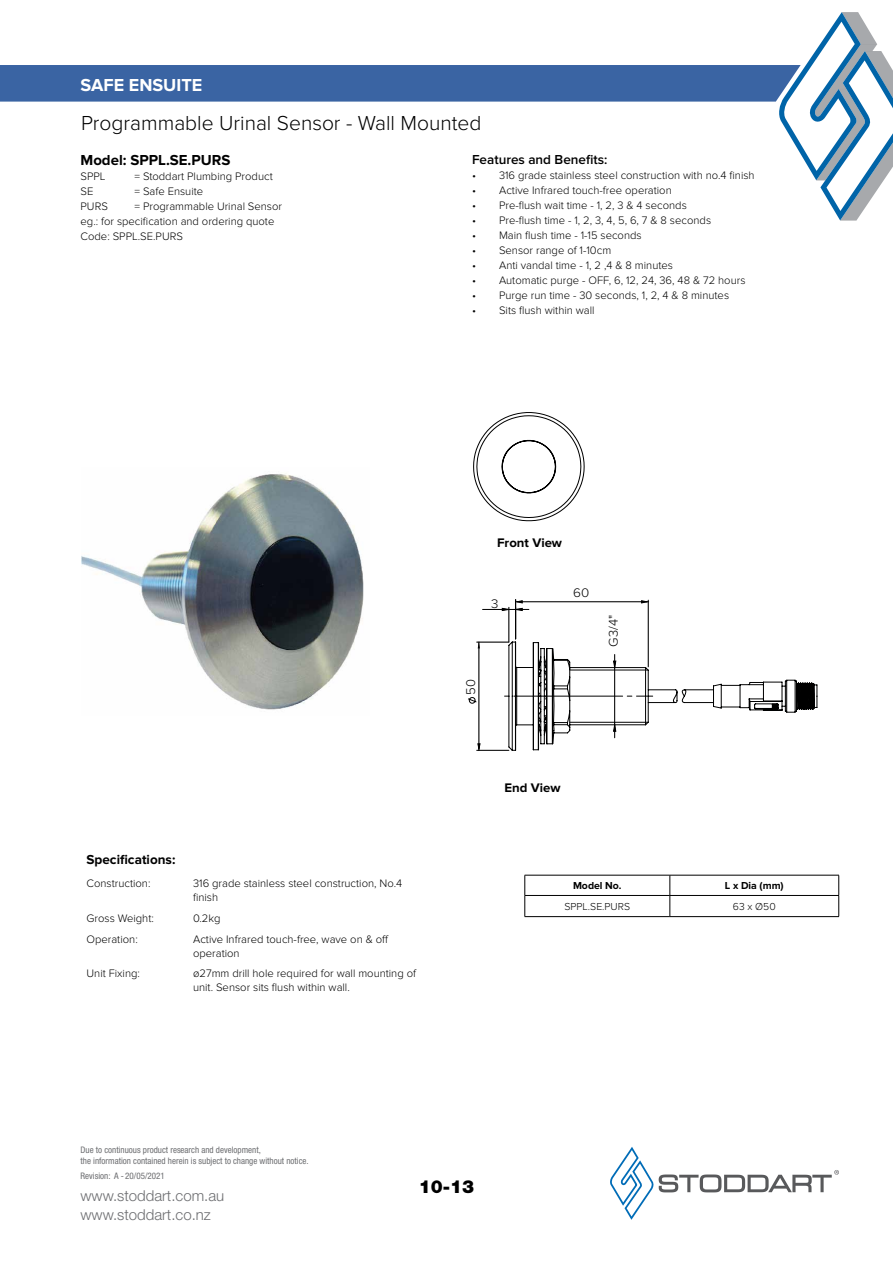
<style>
.page{position:relative;width:893px;height:1263px;background:#fff}
.page>*{position:absolute;margin:0;border:0;box-sizing:border-box;transform-origin:0 0}
.t1{font:300 21px "Proxima Nova";color:#000}
.t2{font:700 18px "Proxima Nova";color:#fff}
.t3{font:900 18px "Helvetica Neue LT Std";color:#000}
.t4{font:300 15px/19.5px "Helvetica Neue";color:#6d6e71}
.t5{font:700 15px "Proxima Nova";color:#000}
.t6{font:600 13.5px "Proxima Nova";color:#000}
.t7{font:700 13.5px "Proxima Nova";color:#000}
.t8{font:300 13.2px "Proxima Nova";color:#010101}
.t9{font:700 12.9px "Proxima Nova";color:#000}
.t10{font:300 12.9px "Proxima Nova";color:#010101;scale:1.05 1}
.t11{font:300 11.25px/13.5px "Proxima Nova";color:#000}
.t12{font:300 10.5px "Proxima Nova";color:#000}
.t13{font:700 10.5px "Proxima Nova";color:#000}
.t14{font:condensed 9px/10.8px "Helvetica Neue LT Pro";color:#6d6e71}
</style>
<div class="page">
<svg style="left:610px;top:1147px;width:229px;height:73px"></svg>
<svg style="left:0;top:12px;width:893px;height:209px"></svg>
<img style="left:81px;top:474px;width:283px;height:236px">
<svg style="left:468px;top:697px;width:9px;height:7px"></svg>
<svg style="left:477px;top:743px;width:4px;height:6px"></svg>
<svg style="left:641px;top:600px;width:7px;height:4px"></svg>
<hr style="left:477px;top:642px;width:32px;height:1px;background:#000">
<hr style="left:477px;top:750px;width:32px;height:1px;background:#000">
<hr style="left:479px;top:642px;width:1px;height:108px;background:#000">
<hr style="left:648px;top:600px;width:1px;height:67px;background:#000">
<hr style="left:516px;top:601px;width:132px;height:1px;background:#000">
<hr style="left:515px;top:607px;width:1px;height:32px;background:#000">
<hr style="left:509px;top:607px;width:1px;height:35px;background:#000">
<svg style="left:483px;top:600px;width:46px;height:11px"></svg>
<svg style="left:478px;top:642px;width:2px;height:6px"></svg>
<svg style="left:473px;top:412px;width:112px;height:109px"></svg>
<svg style="left:505px;top:641px;width:313px;height:110px"></svg>
<hr style="left:525px;top:875px;width:145px;height:1px;background:#000">
<hr style="left:670px;top:875px;width:169px;height:1px;background:#000">
<hr style="left:525px;top:895px;width:145px;height:1px;background:#000">
<svg style="left:525px;top:875px;width:1px;height:41px"></svg>
<hr style="left:670px;top:895px;width:169px;height:1px;background:#000">
<svg style="left:670px;top:875px;width:1px;height:41px"></svg>
<svg style="left:838px;top:875px;width:1px;height:41px"></svg>
<hr style="left:525px;top:916px;width:145px;height:1px;background:#000">
<hr style="left:670px;top:916px;width:169px;height:1px;background:#000">
<h2 class="t2" style="left:81px;top:74px;width:123px">SAFE ENSUITE</h2>
<h1 class="t1" style="left:81px;top:111px;width:402px">Programmable Urinal Sensor - Wall Mounted</h1>
<h3 class="t5" style="left:81px;top:151px;width:151px">Model: SPPL.SE.PURS</h3>
<p class="t11" style="left:81px;top:169px;width:27px">SPPL</p>
<p class="t11" style="left:135px;top:169px;width:140px">= Stoddart Plumbing Product</p>
<p class="t11" style="left:81px;top:184px;width:14px">SE</p>
<p class="t11" style="left:135px;top:184px;width:70px">= Safe Ensuite</p>
<p class="t11" style="left:81px;top:199px;width:29px">PURS</p>
<p class="t6" style="left:472px;top:151px;width:137px">Features and Benefits:</p>
<p class="t11" style="left:472px;top:168px;width:284px">• 316 grade stainless steel construction with no.4 finish</p>
<p class="t11" style="left:472px;top:183px;width:201px">• Active Infrared touch-free operation</p>
<p class="t11" style="left:472px;top:198px;width:216px">• Pre-flush wait time - 1, 2, 3 &amp; 4 seconds</p>
<p class="t11" style="left:472px;top:213px;width:241px">• Pre-flush time - 1, 2, 3, 4, 5, 6, 7 &amp; 8 seconds</p>
<p class="t11" style="left:472px;top:228px;width:171px">• Main flush time - 1-15 seconds</p>
<p class="t11" style="left:472px;top:243px;width:141px">• Sensor range of 1-10cm</p>
<p class="t11" style="left:472px;top:258px;width:202px">• Anti vandal time - 1, 2 ,4 &amp; 8 minutes</p>
<p class="t11" style="left:472px;top:273px;width:275px">• Automatic purge - OFF, 6, 12, 24, 36, 48 &amp; 72 hours</p>
<p class="t11" style="left:472px;top:288px;width:259px">• Purge run time - 30 seconds, 1, 2, 4 &amp; 8 minutes</p>
<p class="t11" style="left:472px;top:303px;width:124px">• Sits flush within wall</p>
<p class="t11" style="left:81px;top:199px;width:203px;line-height:15px;text-indent:54px">= Programmable Urinal Sensor eg.: for specification and ordering quote<br>Code: SPPL.SE.PURS</p>
<p class="t7" style="left:87px;top:852px;width:90px">Specifications:</p>
<p class="t11" style="left:87px;top:877px;width:65px">Construction:</p>
<p class="t11" style="left:193px;top:877px;width:211px">316 grade stainless steel construction, No.4 finish</p>
<p class="t11" style="left:87px;top:911px;width:69px">Gross Weight:</p>
<p class="t11" style="left:193px;top:911px;width:29px">0.2kg</p>
<p class="t11" style="left:87px;top:933px;width:53px">Operation:</p>
<p class="t11" style="left:193px;top:933px;width:197px">Active Infrared touch-free, wave on &amp; off operation</p>
<p class="t11" style="left:87px;top:967px;width:55px">Unit Fixing:</p>
<p class="t11" style="left:193px;top:967px;width:225px">ø27mm drill hole required for wall mounting of unit. Sensor sits flush within wall.</p>
<p class="t9" style="left:497px;top:535px;width:66px">Front View</p>
<p class="t10" style="left:491px;top:596px;width:8px">3</p>
<p class="t10" style="left:573px;top:586px;width:17px">60</p>
<p class="t8" style="left:463px;top:695px;width:17px;rotate:-90deg">50</p>
<p class="t8" style="left:606px;top:646px;width:33px;rotate:-90deg">G3/4"</p>
<p class="t9" style="left:505px;top:780px;width:58px">End View</p>
<p class="t13" style="left:573px;top:880px;width:50px">Model No.</p>
<p class="t13" style="left:725px;top:880px;width:60px">L x Dia (mm)</p>
<p class="t12" style="left:565px;top:900px;width:67px">SPPL.SE.PURS</p>
<p class="t12" style="left:733px;top:900px;width:44px">63 x Ø50</p>
<p class="t14" style="left:81px;top:1144px;width:230px">Due to continuous product research and development,<br>the information contained herein is subject to change without notice.</p>
<h3 class="t4" style="left:81px;top:1185px;width:145px">www.stoddart.com.au www.stoddart.co.nz</h3>
<p class="t14" style="left:81px;top:1170px;width:86px">Revision: A -20/05/2021</p>
<h2 class="t3" style="left:419px;top:1175px;width:57px">10-13</h2>
</div>
